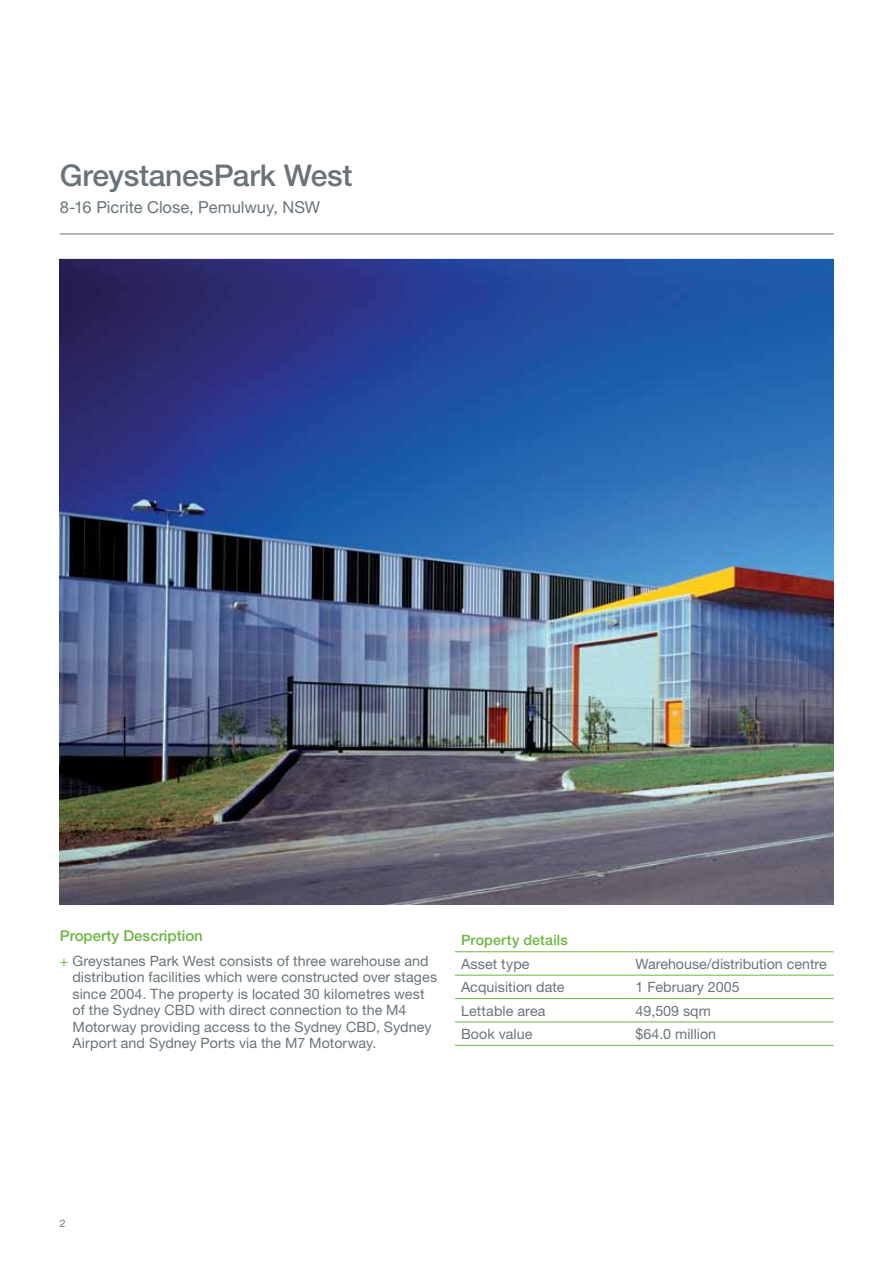
<style>
.page{position:relative;width:893px;height:1263px;background:#fff}
.page>*{position:absolute;margin:0;border:0;box-sizing:border-box;transform-origin:0 0}
.t1{font:500 30px "Helvetica Neue";letter-spacing:-.01em;color:#69747a}
.t2{font:16.5px "Helvetica Neue";color:#69747a}
.t3{font:500 15px "Helvetica Neue";color:#6cb641}
.t4{font:14.25px/16.5px "Helvetica Neue";letter-spacing:.005em;color:#69747a}
.t5{font:500 14.25px "Helvetica Neue";letter-spacing:.01em;color:#6cb641}
.t6{font:10.5px "Helvetica Neue";color:#69747a}
.s1{color:#6cb641}
</style>
<div class="page">
<hr style="left:60px;top:234px;width:774px;height:1px;background:#69747a">
<hr style="left:455px;top:951px;width:175px;height:1px;background:#6cb641">
<hr style="left:630px;top:951px;width:204px;height:1px;background:#6cb641">
<hr style="left:455px;top:975px;width:175px;height:1px;background:#6cb641">
<hr style="left:630px;top:975px;width:204px;height:1px;background:#6cb641">
<hr style="left:455px;top:998px;width:175px;height:1px;background:#6cb641">
<hr style="left:630px;top:998px;width:204px;height:1px;background:#6cb641">
<hr style="left:455px;top:1022px;width:175px;height:1px;background:#6cb641">
<hr style="left:630px;top:1022px;width:204px;height:1px;background:#6cb641">
<hr style="left:455px;top:1045px;width:175px;height:1px;background:#6cb641">
<hr style="left:630px;top:1045px;width:204px;height:1px;background:#6cb641">
<img style="left:60px;top:259px;width:773px;height:645px">
<h1 class="t1" style="left:60px;top:157px;width:294px">GreystanesPark West</h1>
<p class="t2" style="left:60px;top:197px;width:262px">8-16 Picrite Close, Pemulwuy, NSW</p>
<p class="t3" style="left:60px;top:926px;width:145px">Property Description</p>
<p class="t4" style="left:72px;top:952px;width:366px;text-indent:-13px"><span class="s1">+</span> Greystanes Park West consists of three warehouse and distribution facilities which were constructed over stages since 2004. The property is located 30 kilometres west of the Sydney CBD with direct connection to the M4<br>Motorway providing access to the Sydney CBD, Sydney Airport and Sydney Ports via the M7 Motorway.</p>
<p class="t5" style="left:461px;top:932px;width:108px">Property details</p>
<p class="t4" style="left:461px;top:955px;width:70px">Asset type</p>
<p class="t4" style="left:636px;top:955px;width:193px">Warehouse/distribution centre</p>
<p class="t4" style="left:461px;top:979px;width:105px">Acquisition date</p>
<p class="t4" style="left:636px;top:979px;width:106px">1 February 2005</p>
<p class="t4" style="left:461px;top:1002px;width:86px">Lettable area</p>
<p class="t4" style="left:636px;top:1002px;width:77px">49,509 sqm</p>
<p class="t4" style="left:461px;top:1025px;width:73px">Book value</p>
<p class="t4" style="left:636px;top:1025px;width:82px">$64.0 million</p>
<p class="t6" style="left:60px;top:1217px;width:7px">2</p>
</div>
